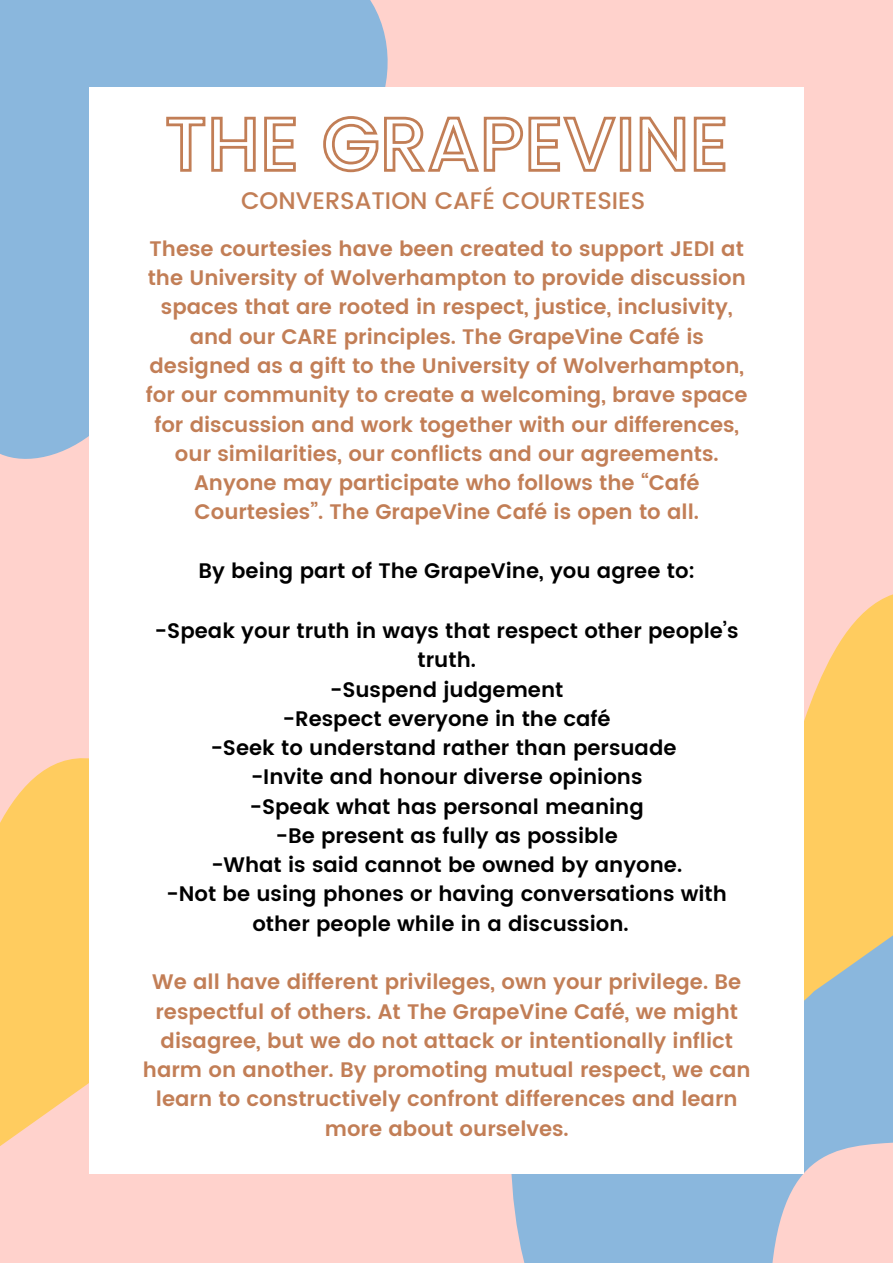
<style>
.page{position:relative;width:893px;height:1263px;background:#ffd2cc}
.page>*{position:absolute;margin:0;border:0;box-sizing:border-box;transform-origin:0 0}
.t1{font:500 24px "Poppins";color:#c27e56}
.t2{font:600 21px/29.2px "Poppins";color:#c27e56;text-align:center}
.t3{font:600 21px/29.2px "Poppins";color:#000;text-align:center}
</style>
<div class="page">
<svg style="left:511px;top:1079px;width:382px;height:184px;fill:#8ab7dd"></svg>
<div style="left:0;top:0;width:388px;height:459px;background:#8ab7dd"></div>
<svg style="left:0;top:758px;width:89px;height:388px;background:#ffcc6c"></svg>
<svg style="left:804px;top:594px;width:89px;height:485px;background:#e4c786"></svg>
<div style="left:89px;top:87px;width:715px;height:1087px;background:#fff"></div>
<svg style="left:166px;top:116px;width:560px;height:57px"></svg>
<p class="t1" style="left:241px;top:186px;width:406px">CONVERSATION CAFÉ COURTESIES</p>
<p class="t2" style="left:146px;top:234px;width:603px">These courtesies have been created to support JEDI at the University of Wolverhampton to provide discussion spaces that are rooted in respect, justice, inclusivity, and our CARE principles. The GrapeVine Café is designed as a gift to the University of Wolverhampton, for our community to create a welcoming, brave space for discussion and work together with our differences, our similarities, our conflicts and our agreements.<br>Anyone may participate who follows the “Café Courtesies”. The GrapeVine Café is open to all.</p>
<p class="t3" style="left:198px;top:556px;width:498px">By being part of The GrapeVine, you agree to:</p>
<p class="t3" style="left:155px;top:616px;width:585px">-Speak your truth in ways that respect other people’s truth.</p>
<p class="t3" style="left:330px;top:675px;width:235px">-Suspend judgement</p>
<p class="t3" style="left:283px;top:704px;width:329px">-Respect everyone in the café</p>
<p class="t3" style="left:211px;top:733px;width:467px">-Seek to understand rather than persuade</p>
<p class="t3" style="left:251px;top:762px;width:393px">-Invite and honour diverse opinions</p>
<p class="t3" style="left:250px;top:792px;width:395px">-Speak what has personal meaning</p>
<p class="t3" style="left:276px;top:821px;width:343px">-Be present as fully as possible</p>
<p class="t3" style="left:211px;top:850px;width:472px">-What is said cannot be owned by anyone.</p>
<p class="t3" style="left:167px;top:879px;width:562px">-Not be using phones or having conversations with other people while in a discussion.</p>
<p class="t2" style="left:143px;top:967px;width:609px">We all have different privileges, own your privilege. Be respectful of others. At The GrapeVine Café, we might disagree, but we do not attack or intentionally inflict harm on another. By promoting mutual respect, we can learn to constructively confront differences and learn more about ourselves.</p>
</div>
